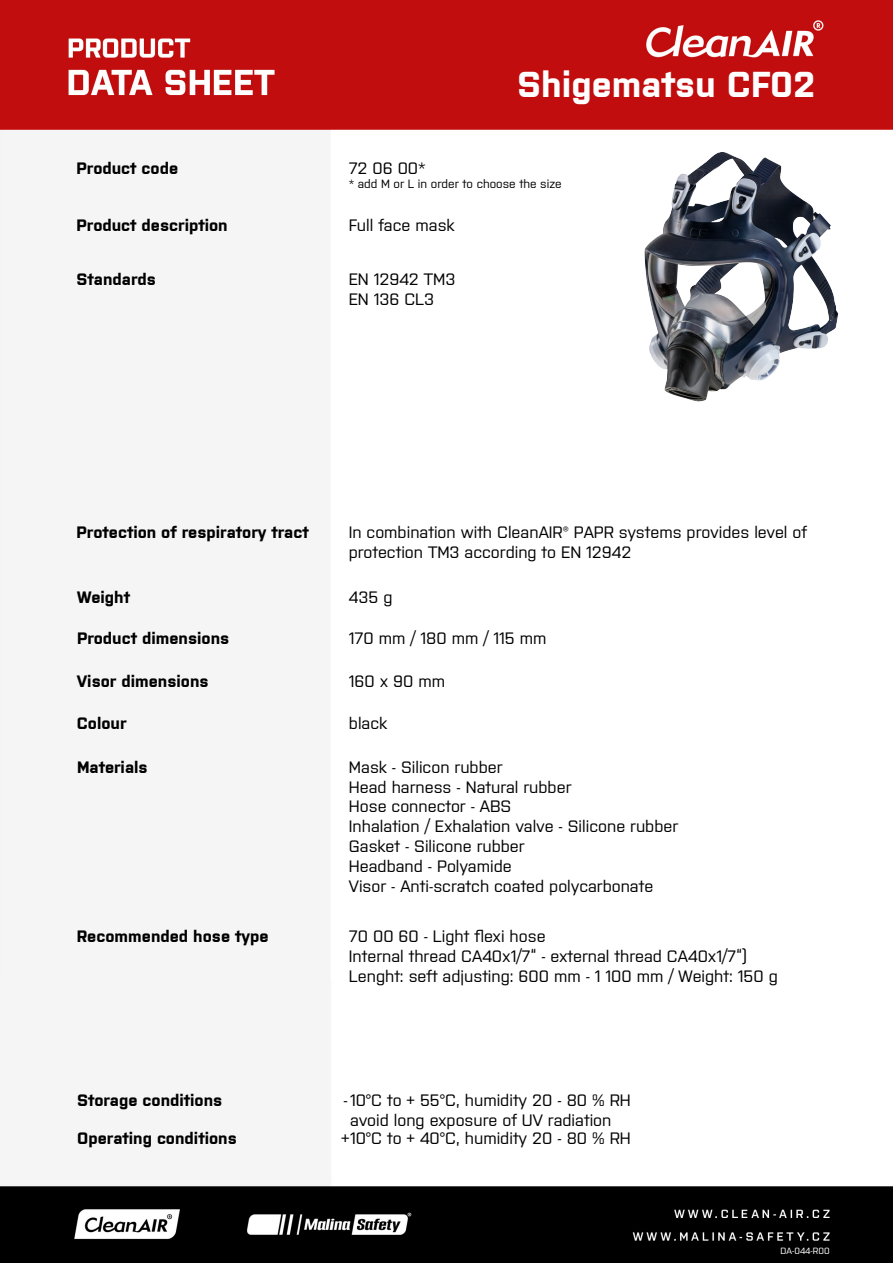
<style>
.page{position:relative;width:893px;height:1263px;background:#fff}
.page>*{position:absolute;margin:0;border:0;box-sizing:border-box;transform-origin:0 0}
.t1{font:700 36px "Purista";color:#fff}
.t2{font:500 16.5px/19.8px "Purista";color:#000}
.t3{font:700 16.5px "Purista";color:#000}
.t4{font:500 12px "Purista";color:#000}
.t5{font:500 9px "Purista";color:#fff}
</style>
<div class="page">
<img style="left:0;top:0;width:892px;height:1262px">
<img style="left:644px;top:153px;width:194px;height:249px">
<p class="t1" style="left:517px;top:58px;width:300px">Shigematsu CF02</p>
<p class="t3" style="left:77px;top:156px;width:103px">Product code</p>
<p class="t2" style="left:349px;top:157px;width:79px">72 06 00*</p>
<p class="t4" style="left:349px;top:175px;width:214px">* add M or L in order to choose the size</p>
<p class="t3" style="left:77px;top:213px;width:153px">Product description</p>
<p class="t2" style="left:349px;top:214px;width:107px">Full face mask</p>
<p class="t3" style="left:77px;top:267px;width:81px">Standards</p>
<p class="t2" style="left:349px;top:268px;width:108px">EN 12942 TM3</p>
<p class="t2" style="left:349px;top:288px;width:87px">EN 136 CL3</p>
<p class="t3" style="left:77px;top:520px;width:234px">Protection of respiratory tract</p>
<p class="t2" style="left:349px;top:521px;width:460px">In combination with CleanAIR® PAPR systems provides level of protection TM3 according to EN 12942</p>
<p class="t3" style="left:77px;top:585px;width:55px">Weight</p>
<p class="t2" style="left:349px;top:586px;width:45px">435 g</p>
<p class="t3" style="left:77px;top:626px;width:154px">Product dimensions</p>
<p class="t3" style="left:77px;top:669px;width:133px">Visor dimensions</p>
<p class="t3" style="left:77px;top:711px;width:51px">Colour</p>
<p class="t2" style="left:349px;top:627px;width:199px">170 mm / 180 mm / 115 mm</p>
<p class="t2" style="left:349px;top:670px;width:98px">160 x 90 mm</p>
<p class="t2" style="left:349px;top:712px;width:40px">black</p>
<p class="t3" style="left:77px;top:755px;width:72px">Materials</p>
<p class="t2" style="left:349px;top:756px;width:155px">Mask - Silicon rubber</p>
<p class="t2" style="left:349px;top:776px;width:224px">Head harness - Natural rubber</p>
<p class="t2" style="left:349px;top:795px;width:164px">Hose connector - ABS</p>
<p class="t2" style="left:349px;top:815px;width:331px">Inhalation / Exhalation valve - Silicone rubber</p>
<p class="t2" style="left:349px;top:835px;width:177px">Gasket - Silicone rubber</p>
<p class="t2" style="left:349px;top:855px;width:164px">Headband - Polyamide</p>
<p class="t2" style="left:349px;top:875px;width:306px">Visor - Anti-scratch coated polycarbonate</p>
<p class="t3" style="left:77px;top:924px;width:193px">Recommended hose type</p>
<p class="t2" style="left:349px;top:925px;width:198px">70 00 60 - Light flexi hose</p>
<p class="t2" style="left:349px;top:945px;width:400px">Internal thread CA40x1/7“ - external thread CA40x1/7“)</p>
<p class="t2" style="left:349px;top:965px;width:430px">Lenght: seft adjusting: 600 mm - 1 100 mm / Weight: 150 g</p>
<p class="t3" style="left:77px;top:1088px;width:147px">Storage conditions</p>
<p class="t2" style="left:343px;top:1089px;width:289px">-10°C to + 55°C, humidity 20 - 80 % RH</p>
<p class="t2" style="left:350px;top:1109px;width:263px">avoid long exposure of UV radiation</p>
<p class="t3" style="left:77px;top:1126px;width:161px">Operating conditions</p>
<p class="t2" style="left:341px;top:1127px;width:291px">+10°C to + 40°C, humidity 20 - 80 % RH</p>
<p class="t5" style="left:781px;top:1244px;width:51px">DA-044-R00</p>
</div>
